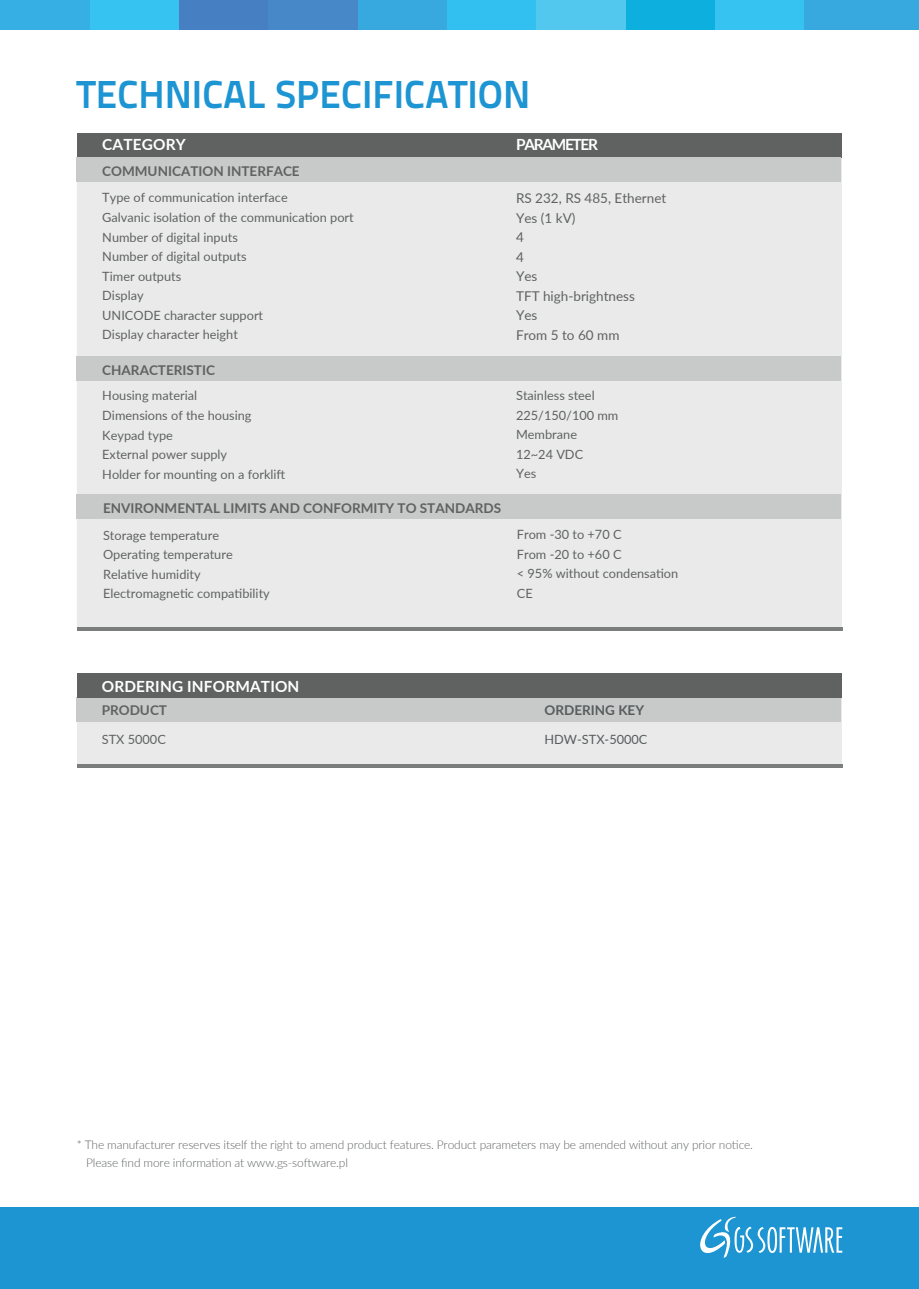
<style>
.page{position:relative;width:919px;height:1289px;background:#fff}
.page>*{position:absolute;margin:0;border:0;box-sizing:border-box;transform-origin:0 0}
.t1{font:700 39px "Titillium Text 22 L";color:#1d95d3}
.t2{font:700 15.45px "Lato";letter-spacing:.01em;color:#fff}
.t3{font:700 15.45px "Lato";letter-spacing:-.085em;color:#fff}
.t4{font:700 13.5px "Lato";color:#606262}
.t5{font:13.5px/19.5px "Lato";color:#606262}
.t6{font:700 13.5px "Lato";color:#575c5d}
.t7{font:12.75px/19.5px "Lato";color:#606262}
.t8{font:12.75px "Lato";color:#575c5d}
.t9{font:300 12px/18px "Lato";letter-spacing:-.01em;color:#606262}
</style>
<div class="page">
<div style="left:0;top:1206px;width:918px;height:82px;background:#1d95d3"></div>
<svg style="left:700px;top:1216px;width:142px;height:42px"></svg>
<div style="left:803px;top:0;width:115px;height:30px;background:#37a9df"></div>
<div style="left:714px;top:0;width:89px;height:30px;background:#36c3f2"></div>
<div style="left:625px;top:0;width:89px;height:30px;background:#0cafdd"></div>
<div style="left:536px;top:0;width:89px;height:30px;background:#53c8ee"></div>
<div style="left:446px;top:0;width:90px;height:30px;background:#31c0f0"></div>
<div style="left:357px;top:0;width:89px;height:30px;background:#37a9df"></div>
<div style="left:268px;top:0;width:89px;height:30px;background:#4789c8"></div>
<div style="left:178px;top:0;width:90px;height:30px;background:#4680c2"></div>
<div style="left:89px;top:0;width:89px;height:30px;background:#36c3f2"></div>
<div style="left:0;top:0;width:89px;height:30px;background:#36b0e4"></div>
<div style="left:77px;top:159px;width:764px;height:468px;background:#eaeaea"></div>
<div style="left:77px;top:133px;width:764px;height:24px;background:#606262"></div>
<div style="left:77px;top:157px;width:763px;height:25px;background:#c8cac9"></div>
<div style="left:77px;top:356px;width:763px;height:24px;background:#c8cac9"></div>
<div style="left:77px;top:494px;width:763px;height:25px;background:#c8cac9"></div>
<hr style="left:77px;top:627px;width:765px;height:3px;background:#606262">
<div style="left:77px;top:698px;width:764px;height:69px;background:#eaeaea"></div>
<hr style="left:77px;top:764px;width:765px;height:3px;background:#606262">
<div style="left:77px;top:696px;width:763px;height:25px;background:#c8cac9"></div>
<div style="left:77px;top:673px;width:764px;height:24px;background:#606262"></div>
<h1 class="t1" style="left:77px;top:64px;width:455px">TECHNICAL SPECIFICATION</h1>
<p class="t2" style="left:102px;top:133px;width:85px">CATEGORY</p>
<p class="t3" style="left:516px;top:133px;width:83px">PARAMETER</p>
<p class="t4" style="left:102px;top:161px;width:199px">COMMUNICATION INTERFACE</p>
<p class="t7" style="left:102px;top:187px;width:253px">Type of communication interface<br>Galvanic isolation of the communication port<br>Number of digital inputs<br>Number of digital outputs<br>Timer outputs<br>Display<br>UNICODE character support<br>Display character height</p>
<p class="t5" style="left:516px;top:188px;width:152px">RS 232, RS 485, Ethernet<br>Yes (1 kV)<br>4<br>4<br>Yes<br>TFT high-brightness<br>Yes<br>From 5 to 60 mm</p>
<p class="t4" style="left:102px;top:360px;width:114px">CHARACTERISTIC</p>
<p class="t7" style="left:102px;top:385px;width:184px">Housing material<br>Dimensions of the housing<br>Keypad type<br>External power supply<br>Holder for mounting on a forklift</p>
<p class="t7" style="left:516px;top:385px;width:104px">Stainless steel<br>225/150/100 mm<br>Membrane<br>12~24 VDC<br>Yes</p>
<p class="t4" style="left:103px;top:498px;width:399px">ENVIRONMENTAL LIMITS AND CONFORMITY TO STANDARDS</p>
<p class="t7" style="left:103px;top:524px;width:168px">Storage temperature<br>Operating temperature<br>Relative humidity<br>Electromagnetic compatibility</p>
<p class="t7" style="left:517px;top:524px;width:163px">From -30 to +70 C<br>From -20 to +60 C<br>&lt; 95% without condensation<br>CE</p>
<p class="t2" style="left:102px;top:674px;width:199px">ORDERING INFORMATION</p>
<p class="t4" style="left:102px;top:700px;width:67px">PRODUCT</p>
<p class="t7" style="left:102px;top:729px;width:66px">STX 5000C</p>
<p class="t8" style="left:544px;top:730px;width:104px">HDW-STX-5000C</p>
<p class="t6" style="left:544px;top:700px;width:101px">ORDERING KEY</p>
<p class="t9" style="left:86px;top:1134px;width:668px;text-indent:-9px">* The manufacturer reserves itself the right to amend product features. Product parameters may be amended without any prior notice.<br>Please find more information at www.gs-software.pl</p>
</div>
